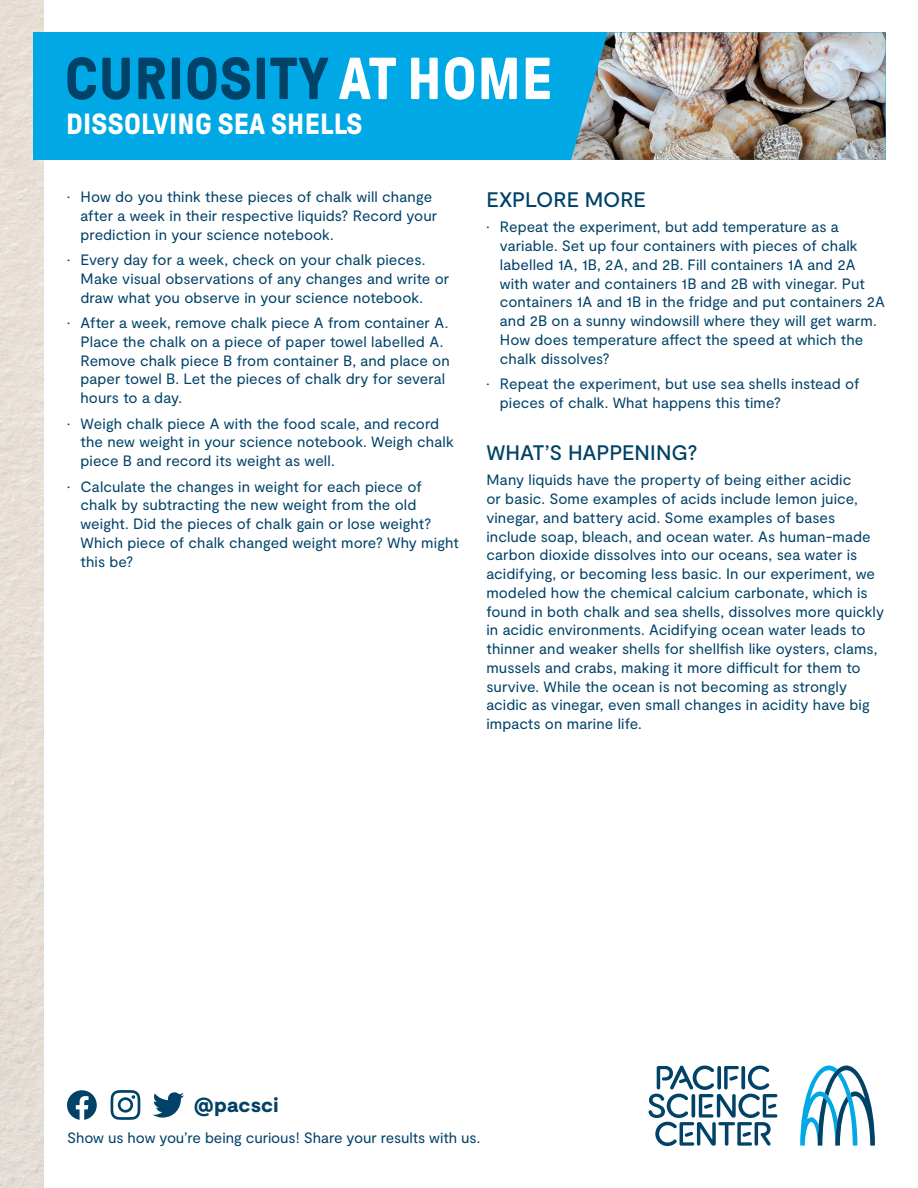
<style>
.page{position:relative;width:918px;height:1188px;background:#fff}
.page>*{position:absolute;margin:0;border:0;box-sizing:border-box;transform-origin:0 0}
.t1{font:700 59.1px "GT Pressura";letter-spacing:.01em;color:#004268}
.t2{font:700 29.1px "GT Pressura";letter-spacing:.01em;color:#fff}
.t3{font:500 21px "Moderat";color:#004268}
.t4{font:900 20.4px "Moderat";letter-spacing:.01em;color:#004268}
.t5{font:15px/18.8px "Moderat";letter-spacing:.005em;color:#004268}
.s1{color:#fff}
</style>
<div class="page">
<img style="left:0;top:0;width:44px;height:1188px">
<svg style="left:800px;top:1066px;width:75px;height:80px"></svg>
<svg style="left:648px;top:1065px;width:129px;height:81px"></svg>
<svg style="left:153px;top:1092px;width:31px;height:26px"></svg>
<svg style="left:111px;top:1090px;width:29px;height:30px"></svg>
<svg style="left:67px;top:1090px;width:30px;height:30px"></svg>
<div style="left:33px;top:32px;width:853px;height:128px;background:#00a8e5"></div>
<img style="left:571px;top:32px;width:315px;height:128px">
<h1 class="t1" style="left:65px;top:47px;width:489px">CURIOSITY <span class="s1">AT HOME</span></h1>
<h2 class="t2" style="left:66px;top:108px;width:298px">DISSOLVING SEA SHELLS</h2>
<p class="t5" style="left:81px;top:188px;width:358px;text-indent:-14px">• How do you think these pieces of chalk will change after a week in their respective liquids? Record your prediction in your science notebook.</p>
<p class="t5" style="left:81px;top:251px;width:370px;text-indent:-14px">• Every day for a week, check on your chalk pieces.<br>Make visual observations of any changes and write or draw what you observe in your science notebook.</p>
<p class="t5" style="left:81px;top:314px;width:371px;text-indent:-14px">• After a week, remove chalk piece A from container A.<br>Place the chalk on a piece of paper towel labelled A.<br>Remove chalk piece B from container B, and place on paper towel B. Let the pieces of chalk dry for several hours to a day.</p>
<p class="t5" style="left:81px;top:414px;width:375px;text-indent:-14px">• Weigh chalk piece A with the food scale, and record the new weight in your science notebook. Weigh chalk piece B and record its weight as well.</p>
<p class="t5" style="left:81px;top:477px;width:380px;text-indent:-14px">• Calculate the changes in weight for each piece of chalk by subtracting the new weight from the old weight. Did the pieces of chalk gain or lose weight?<br>Which piece of chalk changed weight more? Why might this be?</p>
<h3 class="t3" style="left:486px;top:187px;width:161px">EXPLORE MORE</h3>
<p class="t5" style="left:500px;top:218px;width:387px;text-indent:-14px">• Repeat the experiment, but add temperature as a variable. Set up four containers with pieces of chalk labelled 1A, 1B, 2A, and 2B. Fill containers 1A and 2A with water and containers 1B and 2B with vinegar. Put containers 1A and 1B in the fridge and put containers 2A and 2B on a sunny windowsill where they will get warm.<br>How does temperature affect the speed at which the chalk dissolves?</p>
<p class="t5" style="left:500px;top:375px;width:361px;text-indent:-14px">• Repeat the experiment, but use sea shells instead of pieces of chalk. What happens this time?</p>
<h3 class="t3" style="left:486px;top:440px;width:212px">WHAT’S HAPPENING?</h3>
<p class="t5" style="left:486px;top:471px;width:399px">Many liquids have the property of being either acidic<br>or basic. Some examples of acids include lemon juice, vinegar, and battery acid. Some examples of bases include soap, bleach, and ocean water. As human-made carbon dioxide dissolves into our oceans, sea water is acidifying, or becoming less basic. In our experiment, we modeled how the chemical calcium carbonate, which is found in both chalk and sea shells, dissolves more quickly in acidic environments. Acidifying ocean water leads to thinner and weaker shells for shellfish like oysters, clams, mussels and crabs, making it more difficult for them to survive. While the ocean is not becoming as strongly acidic as vinegar, even small changes in acidity have big impacts on marine life.</p>
<h3 class="t4" style="left:194px;top:1093px;width:86px">@pacsci</h3>
<p class="t5" style="left:67px;top:1129px;width:415px">Show us how you’re being curious! Share your results with us.</p>
</div>
